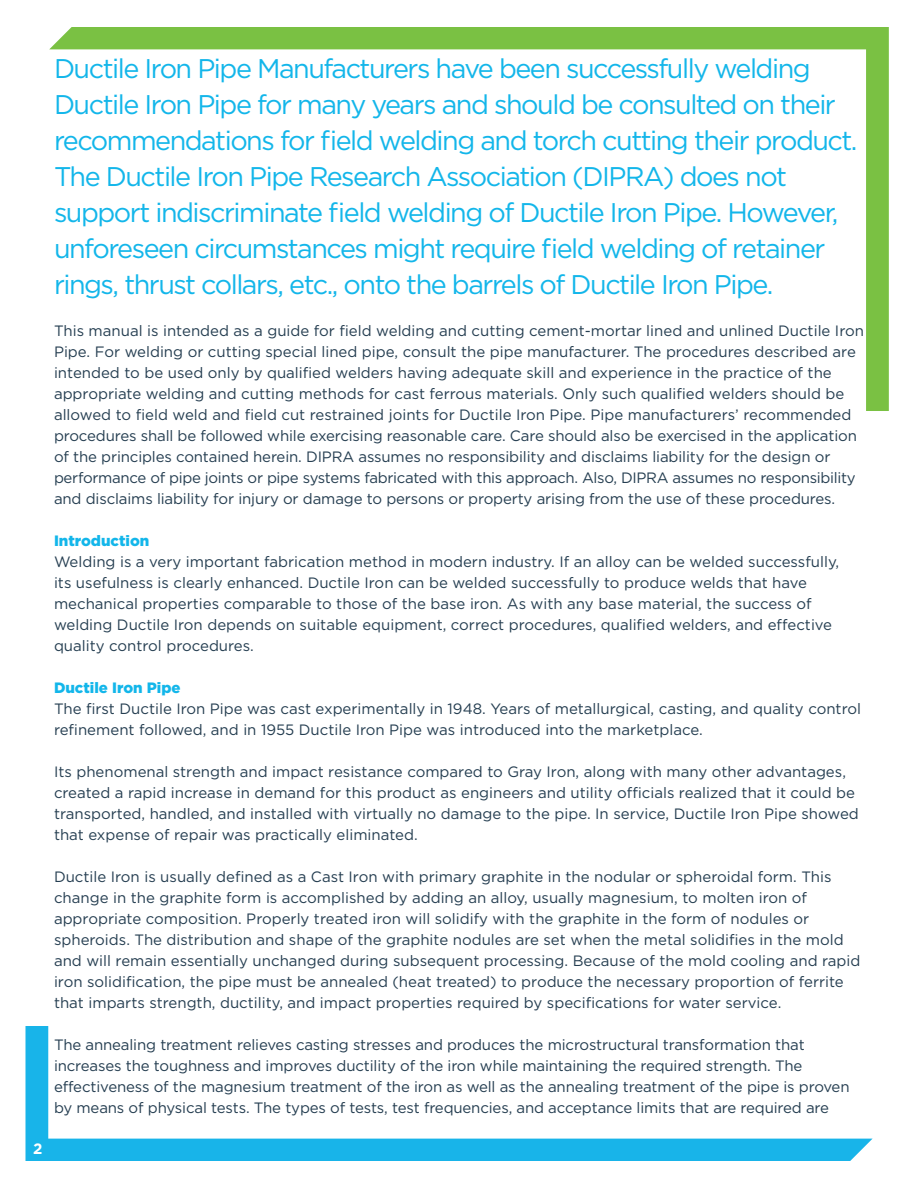
<style>
.page{position:relative;width:918px;height:1188px;background:#fff}
.page>*{position:absolute;margin:0;border:0;box-sizing:border-box;transform-origin:0 0}
.t1{font:27px/36px "Gotham";letter-spacing:-.055em;color:#13b6ea}
.t2{font:15px/21px "Gotham";color:#253e51}
.t3{font:900 15px "Gotham";color:#13b6ea}
.t4{font:700 15px "Gotham";color:#fff}
</style>
<div class="page">
<svg style="left:25px;top:1026px;width:848px;height:135px"></svg>
<svg style="left:49px;top:27px;width:840px;height:384px"></svg>
<p class="t4" style="left:33px;top:1140px;width:11px">2</p>
<p class="t1" style="left:54px;top:50px;width:805px">Ductile Iron Pipe Manufacturers have been successfully welding Ductile Iron Pipe for many years and should be consulted on their recommendations for field welding and torch cutting their product.<br>The Ductile Iron Pipe Research Association (DIPRA) does not support indiscriminate field welding of Ductile Iron Pipe. However, unforeseen circumstances might require field welding of retainer rings, thrust collars, etc., onto the barrels of Ductile Iron Pipe.</p>
<p class="t2" style="left:54px;top:320px;width:812px">This manual is intended as a guide for field welding and cutting cement-mortar lined and unlined Ductile Iron Pipe. For welding or cutting special lined pipe, consult the pipe manufacturer. The procedures described are intended to be used only by qualified welders having adequate skill and experience in the practice of the appropriate welding and cutting methods for cast ferrous materials. Only such qualified welders should be allowed to field weld and field cut restrained joints for Ductile Iron Pipe. Pipe manufacturers’ recommended procedures shall be followed while exercising reasonable care. Care should also be exercised in the application of the principles contained herein. DIPRA assumes no responsibility and disclaims liability for the design or performance of pipe joints or pipe systems fabricated with this approach. Also, DIPRA assumes no responsibility and disclaims liability for injury or damage to persons or property arising from the use of these procedures.</p>
<p class="t3" style="left:54px;top:532px;width:97px">Introduction</p>
<p class="t2" style="left:54px;top:551px;width:787px">Welding is a very important fabrication method in modern industry. If an alloy can be welded successfully, its usefulness is clearly enhanced. Ductile Iron can be welded successfully to produce welds that have mechanical properties comparable to those of the base iron. As with any base material, the success of welding Ductile Iron depends on suitable equipment, correct procedures, qualified welders, and effective quality control procedures.</p>
<p class="t3" style="left:54px;top:679px;width:128px">Ductile Iron Pipe</p>
<p class="t2" style="left:54px;top:698px;width:809px">The first Ductile Iron Pipe was cast experimentally in 1948. Years of metallurgical, casting, and quality control refinement followed, and in 1955 Ductile Iron Pipe was introduced into the marketplace.</p>
<p class="t2" style="left:54px;top:761px;width:806px">Its phenomenal strength and impact resistance compared to Gray Iron, along with many other advantages, created a rapid increase in demand for this product as engineers and utility officials realized that it could be transported, handled, and installed with virtually no damage to the pipe. In service, Ductile Iron Pipe showed that expense of repair was practically eliminated.</p>
<p class="t2" style="left:54px;top:866px;width:808px">Ductile Iron is usually defined as a Cast Iron with primary graphite in the nodular or spheroidal form. This change in the graphite form is accomplished by adding an alloy, usually magnesium, to molten iron of appropriate composition. Properly treated iron will solidify with the graphite in the form of nodules or spheroids. The distribution and shape of the graphite nodules are set when the metal solidifies in the mold and will remain essentially unchanged during subsequent processing. Because of the mold cooling and rapid iron solidification, the pipe must be annealed (heat treated) to produce the necessary proportion of ferrite that imparts strength, ductility, and impact properties required by specifications for water service.</p>
<p class="t2" style="left:54px;top:1034px;width:797px">The annealing treatment relieves casting stresses and produces the microstructural transformation that increases the toughness and improves ductility of the iron while maintaining the required strength. The effectiveness of the magnesium treatment of the iron as well as the annealing treatment of the pipe is proven by means of physical tests. The types of tests, test frequencies, and acceptance limits that are required are</p>
</div>
